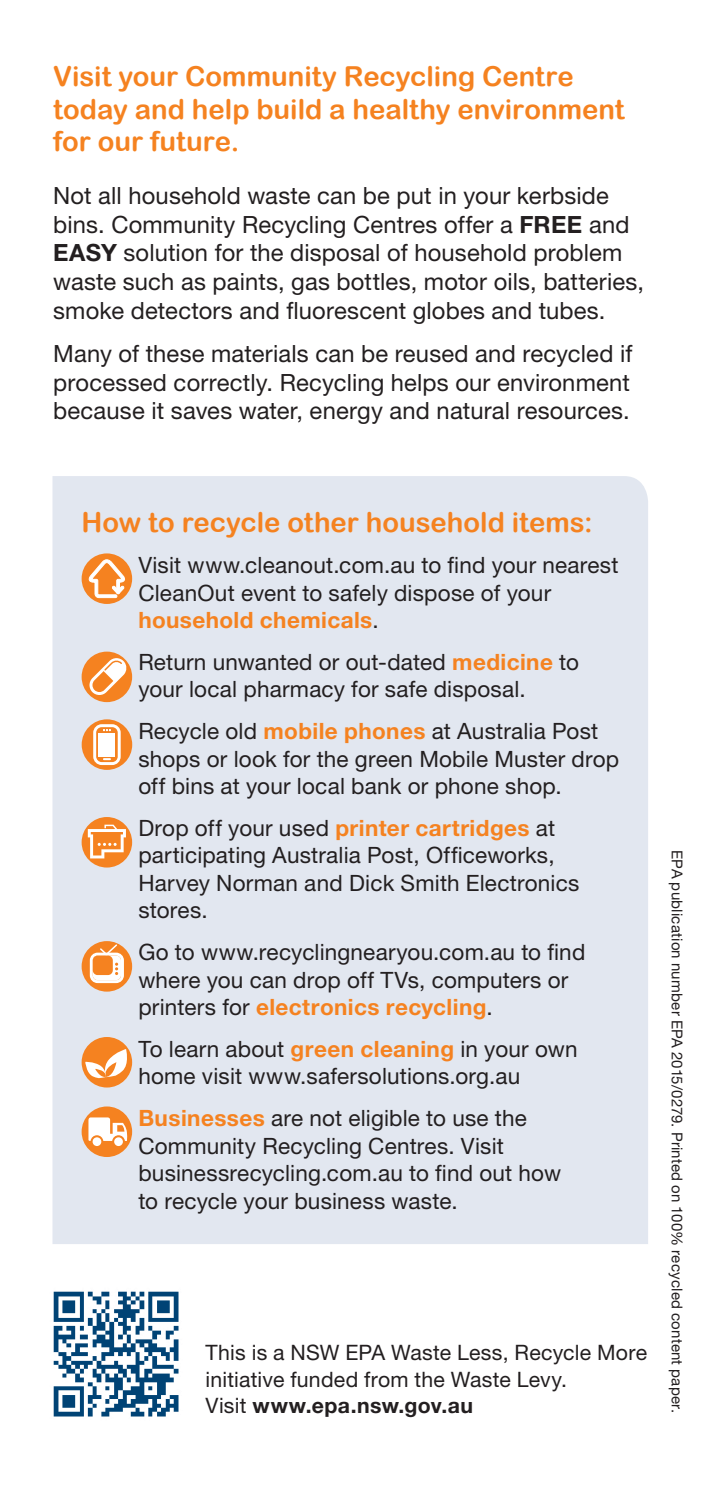
<style>
.page{position:relative;width:702px;height:1489px;background:#fff}
.page>*{position:absolute;margin:0;border:0;box-sizing:border-box;transform-origin:0 0}
.t1{font:27.5px/32.5px "Arial Rounded MT Bold";color:#f58220}
.t2{font:23.75px/28.8px "Helvetica Neue LT Std";letter-spacing:.005em;color:#231f20}
.t3{font:22.5px/27.5px "Helvetica Neue LT Std";letter-spacing:.01em;color:#231f20}
.t4{font:21.25px/26.2px "Helvetica Neue LT Std";letter-spacing:.01em;color:#231f20}
.t5{font:15px "Helvetica Neue LT Std";letter-spacing:.015em;color:#231f20}
.s1{font-weight:700}
.s2{font-weight:700;color:#f58220}
</style>
<div class="page">
<div style="left:52px;top:476px;width:596px;height:767px;background:#e2e7f0"></div>
<div style="left:82px;top:651px;width:50px;height:51px;background:#f58220;border-radius:50%"></div>
<svg style="left:89px;top:658px;width:38px;height:37px"></svg>
<div style="left:82px;top:941px;width:50px;height:50px;background:#f58220;border-radius:50%"></div>
<svg style="left:90px;top:944px;width:34px;height:39px"></svg>
<div style="left:93px;top:955px;width:20px;height:20px;background:#f58220;border-radius:5px"></div>
<div style="left:82px;top:817px;width:50px;height:50px;background:#f58220;border-radius:50%"></div>
<svg style="left:88px;top:824px;width:38px;height:34px"></svg>
<div style="left:82px;top:1036px;width:50px;height:51px;background:#f58220;border-radius:50%"></div>
<svg style="left:85px;top:1048px;width:45px;height:31px"></svg>
<div style="left:82px;top:553px;width:50px;height:51px;background:#f58220;border-radius:50%"></div>
<svg style="left:88px;top:559px;width:37px;height:39px"></svg>
<div style="left:82px;top:1106px;width:50px;height:50px;background:#f58220;border-radius:50%"></div>
<div style="left:93px;top:1137px;width:8px;height:8px;background:#fff;border-radius:50%"></div>
<div style="left:114px;top:1137px;width:9px;height:8px;background:#fff;border-radius:50%"></div>
<svg style="left:88px;top:1117px;width:39px;height:24px"></svg>
<div style="left:82px;top:719px;width:50px;height:50px;background:#f58220;border-radius:50%"></div>
<svg style="left:93px;top:724px;width:28px;height:41px"></svg>
<div style="left:99px;top:733px;width:16px;height:23px;background:#fff"></div>
<img style="left:53px;top:1291px;width:126px;height:126px">
<p class="t1" style="left:53px;top:60px;width:572px">Visit your Community Recycling Centre today and help build a healthy environment for our future.</p>
<p class="t2" style="left:53px;top:181px;width:592px">Not all household waste can be put in your kerbside bins. Community Recycling Centres offer a <span class="s1">FREE</span> and <span class="s1">EASY</span> solution for the disposal of household problem waste such as paints, gas bottles, motor oils, batteries, smoke detectors and fluorescent globes and tubes.</p>
<p class="t2" style="left:53px;top:339px;width:581px;text-align:justify">Many of these materials can be reused and recycled if processed correctly. Recycling helps our environment because it saves water, energy and natural resources.</p>
<p class="t1" style="left:82px;top:505px;width:512px">How to recycle other household items:</p>
<p class="t3" style="left:138px;top:551px;width:481px">Visit www.cleanout.com.au to find your nearest<br>CleanOut event to safely dispose of your <span class="s2">household chemicals</span>.</p>
<p class="t3" style="left:138px;top:648px;width:442px">Return unwanted or out-dated <span class="s2">medicine</span> to your local pharmacy for safe disposal.</p>
<p class="t3" style="left:138px;top:717px;width:482px">Recycle old <span class="s2">mobile phones</span> at Australia Post shops or look for the green Mobile Muster drop off bins at your local bank or phone shop.</p>
<p class="t3" style="left:138px;top:813px;width:442px">Drop off your used <span class="s2">printer cartridges</span> at participating Australia Post, Officeworks, Harvey Norman and Dick Smith Electronics stores.</p>
<p class="t3" style="left:138px;top:938px;width:448px">Go to www.recyclingnearyou.com.au to find where you can drop off TVs, computers or printers for <span class="s2">electronics recycling</span>.</p>
<p class="t3" style="left:138px;top:1034px;width:440px">To learn about <span class="s2">green cleaning</span> in your own home visit www.safersolutions.org.au</p>
<p class="t3" style="left:138px;top:1103px;width:424px"><span class="s2">Businesses</span> are not eligible to use the Community Recycling Centres. Visit businessrecycling.com.au to find out how to recycle your business waste.</p>
<p class="t4" style="left:206px;top:1339px;width:443px">This is a NSW EPA Waste Less, Recycle More initiative funded from the Waste Levy.<br>Visit <span class="s1">www.epa.nsw.gov.au</span></p>
<p class="t5" style="left:686px;top:850px;width:564px;rotate:90deg">EPA publication number EPA 2015/0279. Printed on 100% recycled content paper.</p>
</div>
